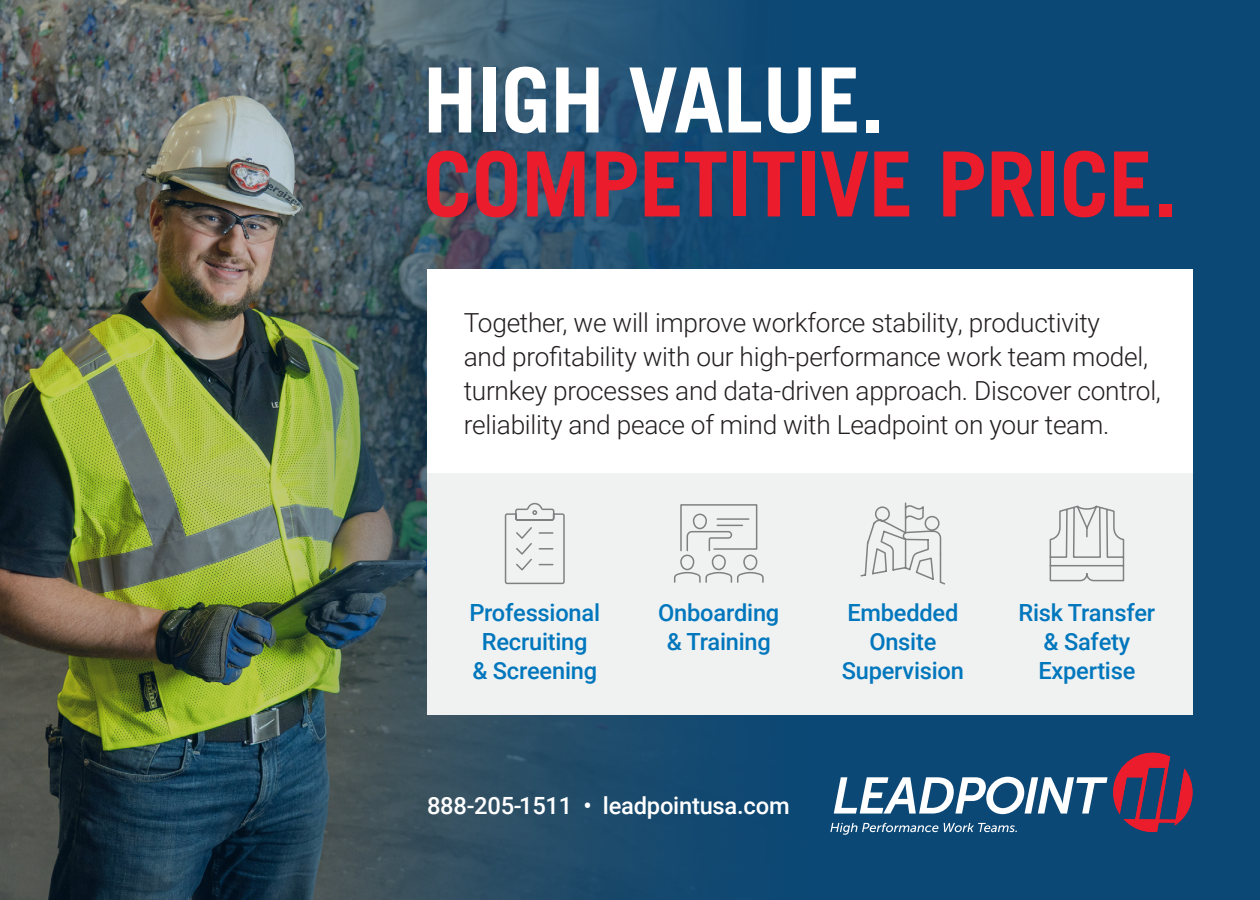
<style>
.page{position:relative;width:1260px;height:900px;background:#0c4875}
.page>*{position:absolute;margin:0;border:0;box-sizing:border-box;transform-origin:0 0}
.News_-_body{font:700 90px/84px "Trade Gothic LT Std";letter-spacing:-.01em;color:#eb1c2c}
.News_-_body-2{font:300 26.25px/34.2px "Roboto";letter-spacing:-.01em;color:#231f20}
.News_-_body-3{font:500 23.75px/29px "Roboto";letter-spacing:-.01em;color:#0077bd;text-align:center}
.News_-_body-4{font:500 23.75px "Roboto";letter-spacing:-.01em;color:#fff}
.s1{color:#fff}
</style>
<div class="page">
<img style="left:0;top:0;width:286px;height:900px">
<img style="left:286px;top:0;width:437px;height:900px">
<svg style="left:830px;top:753px;width:362px;height:82px"></svg>
<div style="left:427px;top:269px;width:765px;height:446px;background:#fff"></div>
<div style="left:427px;top:473px;width:765px;height:242px;background:#f0f1f1"></div>
<svg style="left:504px;top:502px;width:61px;height:83px"></svg>
<svg style="left:674px;top:504px;width:90px;height:79px"></svg>
<svg style="left:860px;top:502px;width:86px;height:83px"></svg>
<svg style="left:1049px;top:505px;width:76px;height:77px"></svg>
<p class="News_-_body" style="left:423px;top:57px;width:757px"><span class="s1">HIGH VALUE.<br></span>COMPETITIVE PRICE.</p>
<p class="News_-_body-2" style="left:464px;top:305px;width:699px">Together, we will improve workforce stability, productivity<br>and profitability with our high-performance work team model, turnkey processes and data-driven approach. Discover control, reliability and peace of mind with Leadpoint on your team.</p>
<p class="News_-_body-3" style="left:469px;top:597px;width:132px">Professional<br>Recruiting<br>&amp; Screening</p>
<p class="News_-_body-3" style="left:658px;top:597px;width:123px">Onboarding &amp; Training</p>
<p class="News_-_body-3" style="left:842px;top:597px;width:124px">Embedded<br>Onsite<br>Supervision</p>
<p class="News_-_body-3" style="left:1019px;top:597px;width:138px">Risk Transfer &amp; Safety<br>Expertise</p>
<p class="News_-_body-4" style="left:427px;top:789px;width:364px">888-205-1511 • leadpointusa.com</p>
</div>
